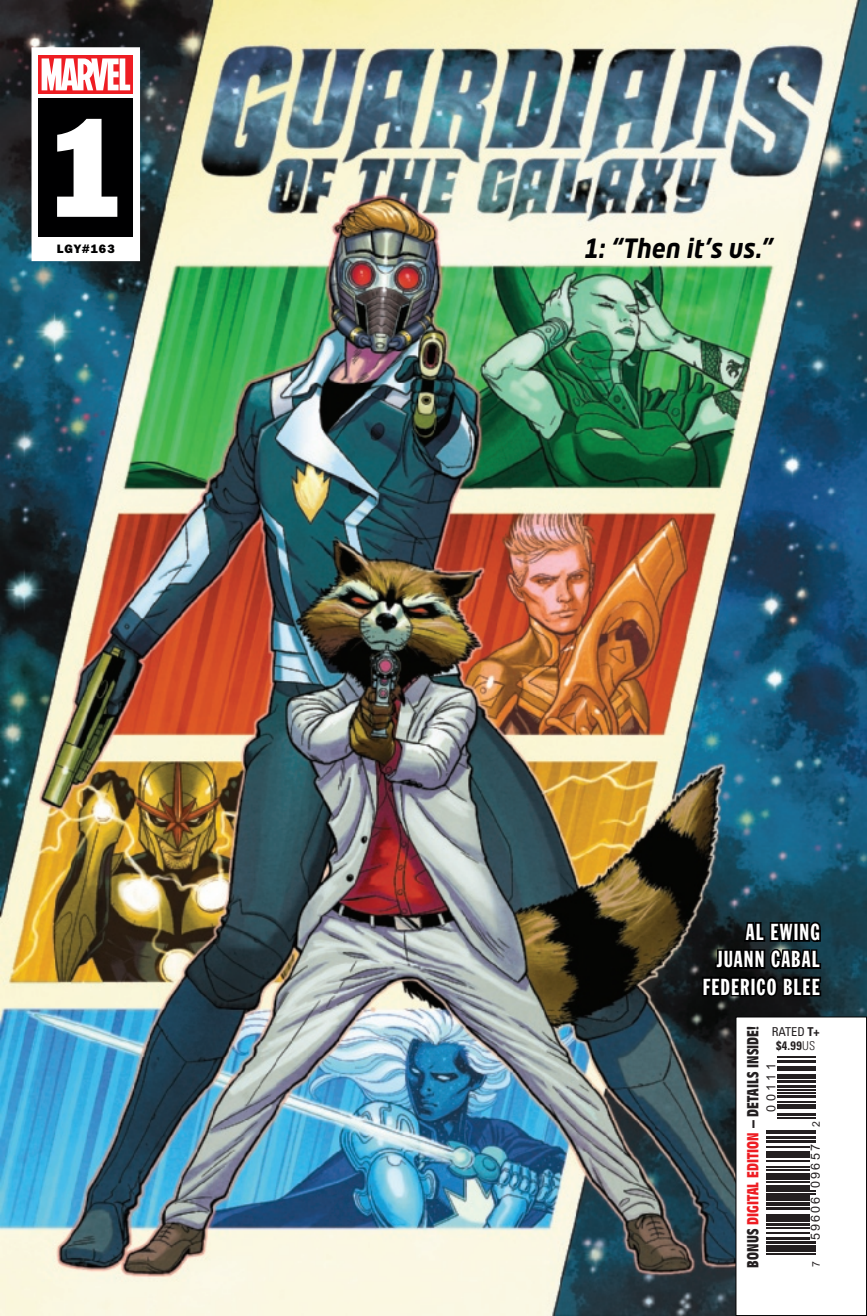
<style>
.page{position:relative;width:867px;height:1316px;background:#fff}
.page>*{position:absolute;margin:0;border:0;box-sizing:border-box;transform-origin:0 0}
.t1{font:129.5px "Franklin Gothic Std";color:#fff}
.t2{font:italic 700 26.25px "Neo Tech Std";letter-spacing:.01em;color:#000001;scale:.9 1}
.t3{font:22.75px/27.3px "Franklin Gothic Std Extra Cond";letter-spacing:.05em;color:#fff;text-align:right}
.t4{font:700 condensed 15.75px "Antique Olive Std";letter-spacing:.005em;color:#231f20}
.t5{font:12.6px "Arial";letter-spacing:.17em;color:#231f20}
.t6{font:700 condensed 12.25px/14px "Univers LT Std";color:#231f20;text-align:center}
.t7{font:12.25px "ITC Franklin Gothic Std Hvy";letter-spacing:.08em;color:#000001}
.t8{font:10.5px "Arial";color:#231f20}
.s1{color:#ee1d23}
.s2{font-weight:400}
.s3{font-weight:300}
</style>
<div class="page">
<img style="left:0;top:0;width:866px;height:1315px">
<svg style="left:734px;top:1015px;width:132px;height:300px"></svg>
<hr style="left:765px;top:1252px;width:50px;height:2px;background:#231f20">
<hr style="left:765px;top:1250px;width:50px;height:1px;background:#231f20">
<div style="left:765px;top:1244px;width:50px;height:5px;background:#231f20"></div>
<hr style="left:765px;top:1241px;width:50px;height:2px;background:#231f20">
<hr style="left:765px;top:1237px;width:43px;height:2px;background:#231f20">
<hr style="left:765px;top:1231px;width:43px;height:2px;background:#231f20">
<hr style="left:765px;top:1226px;width:43px;height:2px;background:#231f20">
<hr style="left:765px;top:1222px;width:43px;height:3px;background:#231f20">
<hr style="left:765px;top:1220px;width:43px;height:1px;background:#231f20">
<div style="left:765px;top:1213px;width:43px;height:6px;background:#231f20"></div>
<hr style="left:765px;top:1207px;width:43px;height:2px;background:#231f20">
<hr style="left:765px;top:1204px;width:43px;height:1px;background:#231f20">
<hr style="left:765px;top:1201px;width:43px;height:2px;background:#231f20">
<div style="left:765px;top:1195px;width:43px;height:5px;background:#231f20"></div>
<hr style="left:765px;top:1192px;width:50px;height:2px;background:#231f20">
<hr style="left:765px;top:1189px;width:50px;height:2px;background:#231f20">
<svg style="left:765px;top:1184px;width:43px;height:4px"></svg>
<hr style="left:765px;top:1180px;width:43px;height:2px;background:#231f20">
<hr style="left:765px;top:1175px;width:43px;height:4px;background:#231f20">
<hr style="left:765px;top:1172px;width:43px;height:2px;background:#231f20">
<hr style="left:765px;top:1169px;width:43px;height:1px;background:#231f20">
<hr style="left:765px;top:1166px;width:43px;height:1px;background:#231f20">
<hr style="left:765px;top:1159px;width:43px;height:2px;background:#231f20">
<hr style="left:765px;top:1153px;width:43px;height:4px;background:#231f20">
<hr style="left:765px;top:1150px;width:43px;height:2px;background:#231f20">
<hr style="left:765px;top:1145px;width:43px;height:1px;background:#231f20">
<hr style="left:765px;top:1140px;width:50px;height:3px;background:#231f20">
<hr style="left:765px;top:1136px;width:50px;height:3px;background:#231f20">
<hr style="left:765px;top:1132px;width:50px;height:1px;background:#231f20">
<hr style="left:765px;top:1129px;width:50px;height:2px;background:#231f20">
<hr style="left:777px;top:1116px;width:38px;height:2px;background:#231f20">
<hr style="left:777px;top:1112px;width:38px;height:3px;background:#231f20">
<hr style="left:777px;top:1106px;width:38px;height:2px;background:#231f20">
<hr style="left:777px;top:1103px;width:38px;height:2px;background:#231f20">
<hr style="left:777px;top:1100px;width:38px;height:2px;background:#231f20">
<hr style="left:777px;top:1094px;width:38px;height:3px;background:#231f20">
<hr style="left:777px;top:1091px;width:38px;height:2px;background:#231f20">
<hr style="left:777px;top:1089px;width:38px;height:1px;background:#231f20">
<hr style="left:777px;top:1085px;width:38px;height:3px;background:#231f20">
<hr style="left:777px;top:1079px;width:38px;height:3px;background:#231f20">
<hr style="left:777px;top:1077px;width:38px;height:1px;background:#231f20">
<hr style="left:777px;top:1073px;width:38px;height:3px;background:#231f20">
<hr style="left:777px;top:1068px;width:38px;height:3px;background:#231f20">
<hr style="left:777px;top:1065px;width:38px;height:2px;background:#231f20">
<hr style="left:777px;top:1060px;width:38px;height:3px;background:#231f20">
<hr style="left:777px;top:1056px;width:38px;height:1px;background:#231f20">
<svg style="left:700px;top:862px;width:122px;height:136px;background:#11262f"></svg>
<div style="left:32px;top:47px;width:108px;height:214px;background:#fff"></div>
<div style="left:39px;top:98px;width:94px;height:139px;background:#000001"></div>
<svg style="left:39px;top:55px;width:94px;height:38px"></svg>
<svg style="left:42px;top:58px;width:88px;height:32px"></svg>
<h1 class="t1" style="left:39px;top:85px;width:95px">1</h1>
<p class="t7" style="left:57px;top:241px;width:59px">LGY#163</p>
<h2 class="t2" style="left:582px;top:231px;width:211px">1: “Then it’s us.”</h2>
<h3 class="t3" style="left:702px;top:918px;width:118px">AL EWING<br>JUANN CABAL<br>FEDERICO BLEE</h3>
<p class="t4" style="left:744px;top:1267px;width:243px;rotate:-90deg">BONUS <span class="s1">DIGITAL EDITION</span> – DETAILS INSIDE!</p>
<p class="t6" style="left:771px;top:1024px;width:49px"><span class="s2">RATED</span> T+ $4.99<span class="s3">US</span></p>
<p class="t5" style="left:762px;top:1111px;width:50px;rotate:-90deg">00111</p>
<p class="t8" style="left:809px;top:1127px;width:7px;rotate:-90deg">2</p>
<p class="t5" style="left:807px;top:1240px;width:98px;rotate:-90deg">59606 09657</p>
<p class="t8" style="left:809px;top:1266px;width:7px;rotate:-90deg">7</p>
</div>
